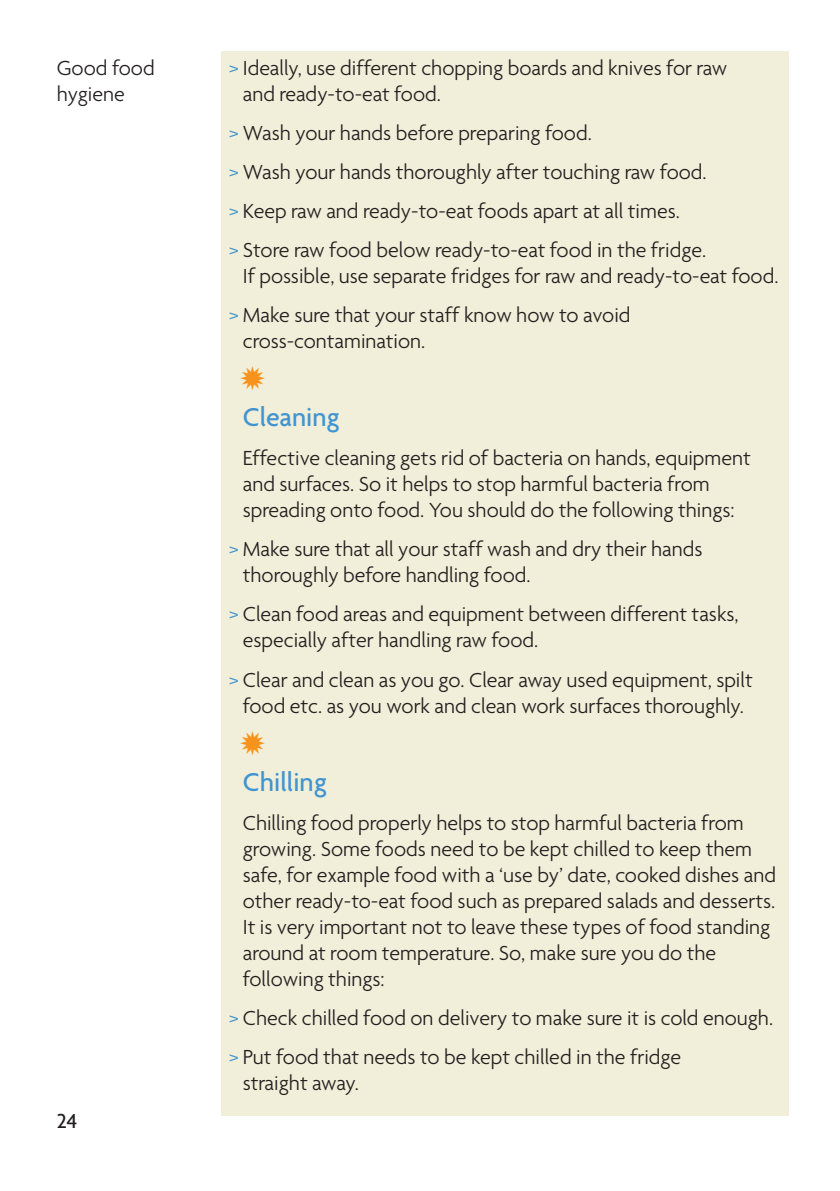
<style>
.page{position:relative;width:840px;height:1191px;background:#fff}
.page>*{position:absolute;margin:0;border:0;box-sizing:border-box;transform-origin:0 0}
.t1{font:500 28px "Agenda";color:#4194d0}
.t2{font:300 22px/26px "Agenda";color:#231f20}
.t3{font:500 22px "Agenda";color:#231f20}
.s1{color:#4194d0}
</style>
<div class="page">
<div style="left:221px;top:51px;width:567px;height:1064px;background:#f1efd9"></div>
<p class="t2" style="left:57px;top:55px;width:99px">Good food hygiene</p>
<p class="t3" style="left:57px;top:1107px;width:22px">24</p>
<p class="t2" style="left:242px;top:55px;width:486px;text-indent:-14px"><span class="s1">&gt;</span> Ideally, use different chopping boards and knives for raw and ready-to-eat food.</p>
<p class="t2" style="left:228px;top:113px;width:479px;line-height:39px"><span class="s1">&gt;</span> Wash your hands before preparing food.<br><span class="s1">&gt;</span> Wash your hands thoroughly after touching raw food. <span class="s1">&gt;</span> Keep raw and ready-to-eat foods apart at all times.<br><span class="s1">&gt;</span> Store raw food below ready-to-eat food in the fridge.</p>
<p class="t2" style="left:228px;top:256px;width:551px;line-height:39px;text-indent:14px">If possible, use separate fridges for raw and ready-to-eat food. <span class="s1">&gt;</span> Make sure that your staff know how to avoid</p>
<p class="t2" style="left:242px;top:328px;width:184px">cross-contamination.</p>
<p class="t1" style="left:243px;top:400px;width:98px">Cleaning</p>
<p class="t2" style="left:242px;top:445px;width:509px">Effective cleaning gets rid of bacteria on hands, equipment and surfaces. So it helps to stop harmful bacteria from spreading onto food. You should do the following things:</p>
<p class="t2" style="left:242px;top:536px;width:461px;text-indent:-14px"><span class="s1">&gt;</span> Make sure that all your staff wash and dry their hands thoroughly before handling food.</p>
<p class="t2" style="left:242px;top:601px;width:497px;text-indent:-14px"><span class="s1">&gt;</span> Clean food areas and equipment between different tasks, especially after handling raw food.</p>
<p class="t2" style="left:228px;top:666px;width:525px;text-align:center"><span class="s1">&gt;</span> Clear and clean as you go. Clear away used equipment, spilt food etc. as you work and clean work surfaces thoroughly.</p>
<p class="t1" style="left:243px;top:764px;width:85px">Chilling</p>
<p class="t2" style="left:242px;top:809px;width:534px">Chilling food properly helps to stop harmful bacteria from growing. Some foods need to be kept chilled to keep them safe, for example food with a ‘use by’ date, cooked dishes and other ready-to-eat food such as prepared salads and desserts.<br>It is very important not to leave these types of food standing around at room temperature. So, make sure you do the following things:</p>
<p class="t2" style="left:228px;top:997px;width:545px;line-height:39px"><span class="s1">&gt;</span> Check chilled food on delivery to make sure it is cold enough. <span class="s1">&gt;</span> Put food that needs to be kept chilled in the fridge</p>
<p class="t2" style="left:242px;top:1069px;width:117px">straight away.</p>
</div>
